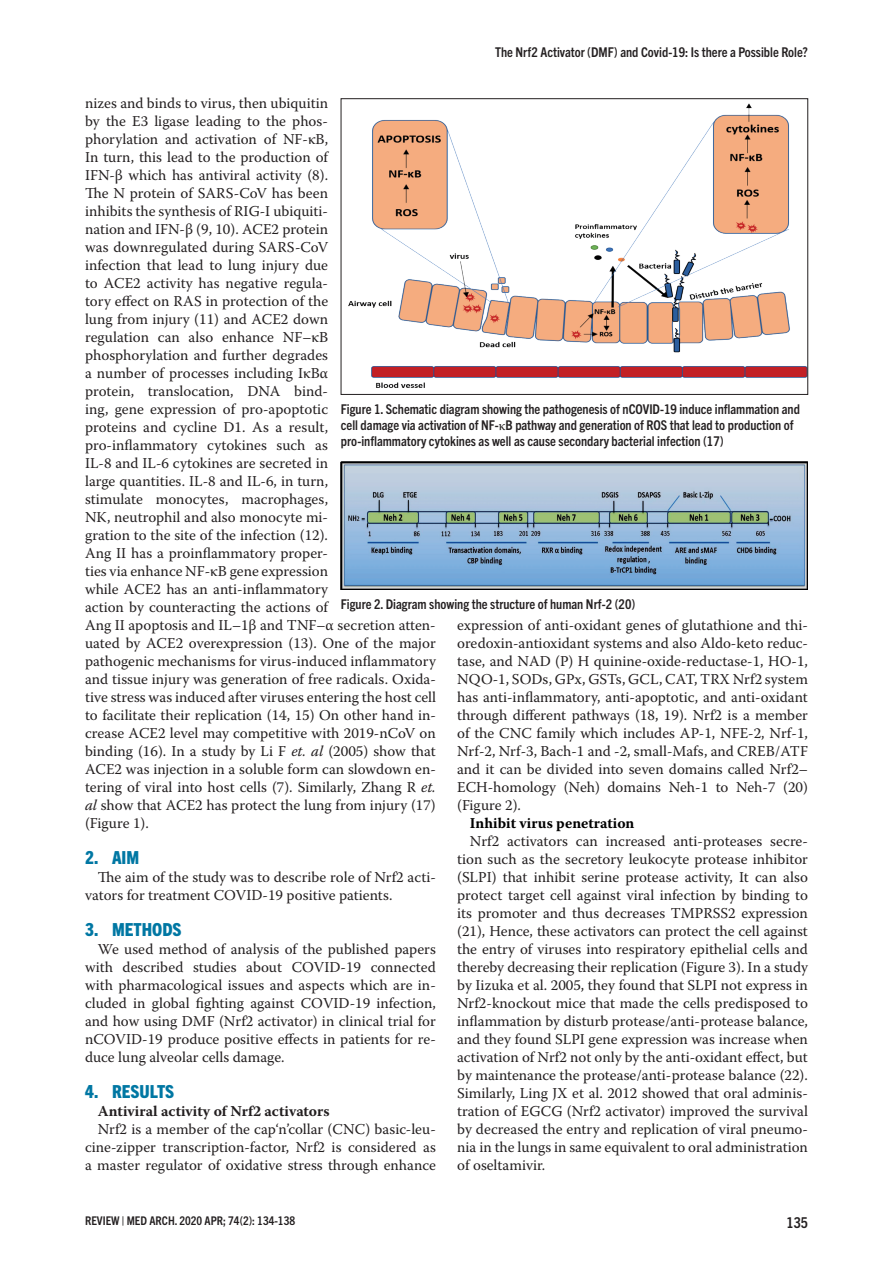
<style>
.page{position:relative;width:893px;height:1263px;background:#fff}
.page>*{position:absolute;margin:0;border:0;box-sizing:border-box;transform-origin:0 0}
.t1{font:800 condensed 18px "Trade Gothic Next LT Pro";color:#0077a3}
.t2{font:15px/18px "Warnock Pro";color:#231f20;text-align:justify}
.t3{font:700 15px "Warnock Pro";color:#231f20}
.t4{font:700 15px "Warnock Pro";color:#000001}
.t5{font:700 condensed 15px "Trade Gothic Next LT Pro";color:#231f20}
.t6{font:700 condensed 13.5px/16.2px "Trade Gothic Next LT Pro";color:#231f20}
.t7{font:700 condensed 12px "Trade Gothic Next LT Pro";color:#231f20}
.s1{font-family:"Times New Roman"}
.s2{font-style:italic}
.s3{font-family:"Minion Pro";font-weight:400;font-stretch:normal}
</style>
<div class="page">
<img style="left:348px;top:103px;width:458px;height:285px">
<div style="left:341px;top:99px;width:467px;height:296px;border:1px solid #231f20"></div>
<img style="left:341px;top:461px;width:467px;height:129px">
<p class="t6" style="left:495px;top:44px;width:314px">The Nrf2 Activator (DMF) and Covid-19: Is there a Possible Role?</p>
<p class="t2" style="left:85px;top:94px;width:352px;text-align:left">nizes and binds to virus, then ubiquitin<br>by the E3 ligase leading to the phos-<br>phorylation and activation of NF-<span class="s1">κ</span>B,<br>In turn, this lead to the production of<br>IFN-β which has antiviral activity (8).<br>The N protein of SARS-CoV has been<br>inhibits the synthesis of RIG-I ubiquiti-<br>nation and IFN-β (9, 10). ACE2 protein<br>was downregulated during SARS-CoV<br>infection that lead to lung injury due<br>to ACE2 activity has negative regula-<br>tory effect on RAS in protection of the<br>lung from injury (11) and ACE2 down<br>regulation can also enhance NF–<span class="s1">κ</span>B<br>phosphorylation and further degrades<br>a number of processes including I<span class="s1">κ</span>Bα<br>protein, translocation, DNA bind-<br>ing, gene expression of pro-apoptotic<br>proteins and cycline D1. As a result, pro-inflammatory cytokines such as<br>IL-8 and IL-6 cytokines are secreted in<br>large quantities. IL-8 and IL-6, in turn,<br>stimulate monocytes, macrophages,<br>NK, neutrophil and also monocyte mi-<br>gration to the site of the infection (12).<br>Ang II has a proinflammatory proper-<br>ties via enhance NF-<span class="s1">κ</span>B gene expression<br>while ACE2 has an anti-inflammatory<br>action by counteracting the actions of<br>Ang II apoptosis and IL–1β and TNF–α secretion atten&shy;uated by ACE2 overexpression (13). One of the major pathogenic mechanisms for virus-induced inflammatory and tissue injury was generation of free radicals. Oxida&shy;tive stress was induced after viruses entering the host cell to facilitate their replication (14, 15) On other hand in&shy;crease ACE2 level may competitive with 2019-nCoV on binding (16). In a study by Li F <span class="s2">et. al</span> (2005) show that ACE2 was injection in a soluble form can slowdown en&shy;tering of viral into host cells (7). Similarly, Zhang R <span class="s2">et. al</span> show that ACE2 has protect the lung from injury (17) (Figure 1).</p>
<p class="t1" style="left:85px;top:845px;width:56px">2. AIM</p>
<p class="t2" style="left:85px;top:868px;width:352px;text-indent:13px">The aim of the study was to describe role of Nrf2 acti&shy;vators for treatment COVID-19 positive patients.</p>
<p class="t1" style="left:85px;top:917px;width:98px">3. METHODS</p>
<p class="t2" style="left:85px;top:940px;width:352px;text-indent:13px">We used method of analysis of the published papers with described studies about COVID-19 connected with pharmacological issues and aspects which are in&shy;cluded in global fighting against COVID-19 infection, and how using DMF (Nrf2 activator) in clinical trial for nCOVID-19 produce positive effects in patients for re&shy;duce lung alveolar cells damage.</p>
<p class="t1" style="left:85px;top:1079px;width:91px">4. RESULTS</p>
<p class="t3" style="left:98px;top:1102px;width:233px">Antiviral activity of Nrf2 activators</p>
<p class="t2" style="left:85px;top:1120px;width:352px;text-indent:13px">Nrf2 is a member of the cap‘n’collar (CNC) basic-leu&shy;cine-zipper transcription-factor, Nrf2 is considered as a master regulator of oxidative stress through enhance</p>
<p class="t6" style="left:341px;top:400px;width:461px">Figure 1. Schematic diagram showing the pathogenesis of nCOVID-19 induce inflammation and cell damage via activation of NF-<span class="s3">κ</span>B pathway and generation of ROS that lead to production of pro-inflammatory cytokines as well as cause secondary bacterial infection (17)</p>
<p class="t6" style="left:341px;top:595px;width:296px">Figure 2. Diagram showing the structure of human Nrf-2 (20)</p>
<p class="t2" style="left:457px;top:616px;width:352px">expression of anti-oxidant genes of glutathione and thi&shy;oredoxin-antioxidant systems and also Aldo-keto reduc&shy;tase, and NAD (P) H quinine-oxide-reductase-1, HO-1, NQO-1, SODs, GPx, GSTs, GCL, CAT, TRX Nrf2 system has anti-inflammatory, anti-apoptotic, and anti-oxidant through different pathways (18, 19). Nrf2 is a member of the CNC family which includes AP-1, NFE-2, Nrf-1, Nrf-2, Nrf-3, Bach-1 and -2, small-Mafs, and CREB/ATF and it can be divided into seven domains called Nrf2– ECH-homology (Neh) domains Neh-1 to Neh-7 (20) (Figure 2).</p>
<p class="t4" style="left:470px;top:814px;width:166px">Inhibit virus penetration</p>
<p class="t2" style="left:457px;top:832px;width:352px;text-indent:13px">Nrf2 activators can increased anti-proteases secre&shy;tion such as the secretory leukocyte protease inhibitor (SLPI) that inhibit serine protease activity, It can also protect target cell against viral infection by binding to its promoter and thus decreases TMPRSS2 expression (21), Hence, these activators can protect the cell against the entry of viruses into respiratory epithelial cells and thereby decreasing their replication (Figure 3). In a study by Iizuka et al. 2005, they found that SLPI not express in Nrf2-knockout mice that made the cells predisposed to inflammation by disturb protease/anti-protease balance, and they found SLPI gene expression was increase when activation of Nrf2 not only by the anti-oxidant effect, but by maintenance the protease/anti-protease balance (22).<br>Similarly, Ling JX et al. 2012 showed that oral adminis&shy;tration of EGCG (Nrf2 activator) improved the survival by decreased the entry and replication of viral pneumo&shy;nia in the lungs in same equivalent to oral administration of oseltamivir.</p>
<p class="t7" style="left:85px;top:1213px;width:212px">REVIEW | Med Arch . 2020 APR; 74(2): 134-138</p>
<p class="t5" style="left:786px;top:1212px;width:23px">135</p>
</div>
